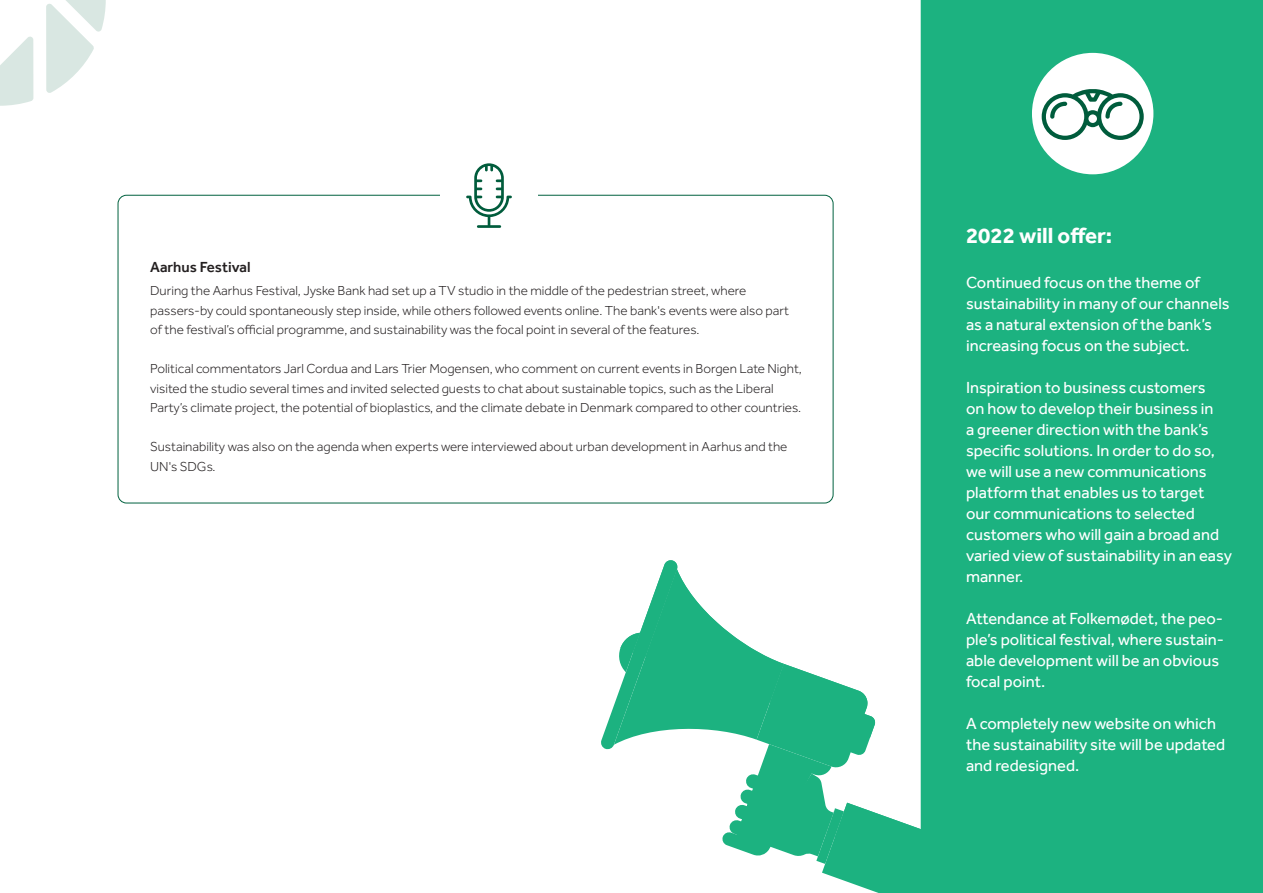
<style>
.page{position:relative;width:1263px;height:893px;background:#fff}
.page>*{position:absolute;margin:0;border:0;box-sizing:border-box;transform-origin:0 0}
.x_afsnit_13{font:700 22.5px "Effra";color:#fff}
.x_brød_9{font:16.5px/21px "Effra";color:#fff}
.x_afsnit_10{font:500 15px "Effra";color:#231f20}
.x_brød_9-2{font:300 13.5px/19.5px "Effra";color:#231f20}
</style>
<div class="page">
<svg style="left:0;top:0;width:106px;height:106px"></svg>
<svg style="left:601px;top:559px;width:320px;height:334px"></svg>
<div style="left:921px;top:0;width:342px;height:893px;background:#1cb280"></div>
<div style="left:1032px;top:53px;width:121px;height:121px;background:#fff;border-radius:61px"></div>
<svg style="left:1042px;top:89px;width:102px;height:51px"></svg>
<svg style="left:466px;top:163px;width:46px;height:65px"></svg>
<p class="x_afsnit_10" style="left:150px;top:258px;width:102px">Aarhus Festival</p>
<p class="x_brød_9-2" style="left:150px;top:281px;width:640px">During the Aarhus Festival, Jyske Bank had set up a TV studio in the middle of the pedestrian street, where passers-by could spontaneously step inside, while others followed events online. The bank's events were also part of the festival’s official programme, and sustainability was the focal point in several of the features.</p>
<p class="x_brød_9-2" style="left:150px;top:359px;width:653px">Political commentators Jarl Cordua and Lars Trier Mogensen, who comment on current events in Borgen Late Night, visited the studio several times and invited selected guests to chat about sustainable topics, such as the Liberal<br>Party’s climate project, the potential of bioplastics, and the climate debate in Denmark compared to other countries.</p>
<p class="x_brød_9-2" style="left:150px;top:437px;width:639px">Sustainability was also on the agenda when experts were interviewed about urban development in Aarhus and the<br>UN's SDGs.</p>
<p class="x_afsnit_13" style="left:966px;top:222px;width:148px">2022 will offer:</p>
<p class="x_brød_9" style="left:966px;top:271px;width:265px">Continued focus on the theme of sustainability in many of our channels as a natural extension of the bank’s increasing focus on the subject.</p>
<p class="x_brød_9" style="left:966px;top:376px;width:267px">Inspiration to business customers<br>on how to develop their business in<br>a greener direction with the bank’s specific solutions. In order to do so, we will use a new communications platform that enables us to target our communications to selected customers who will gain a broad and varied view of sustainability in an easy manner.</p>
<p class="x_brød_9" style="left:966px;top:607px;width:260px">Attendance at Folkemødet, the peo&shy;ple’s political festival, where sustain&shy;able development will be an obvious focal point.</p>
<p class="x_brød_9" style="left:966px;top:712px;width:260px">A completely new website on which the sustainability site will be updated and redesigned.</p>
</div>
